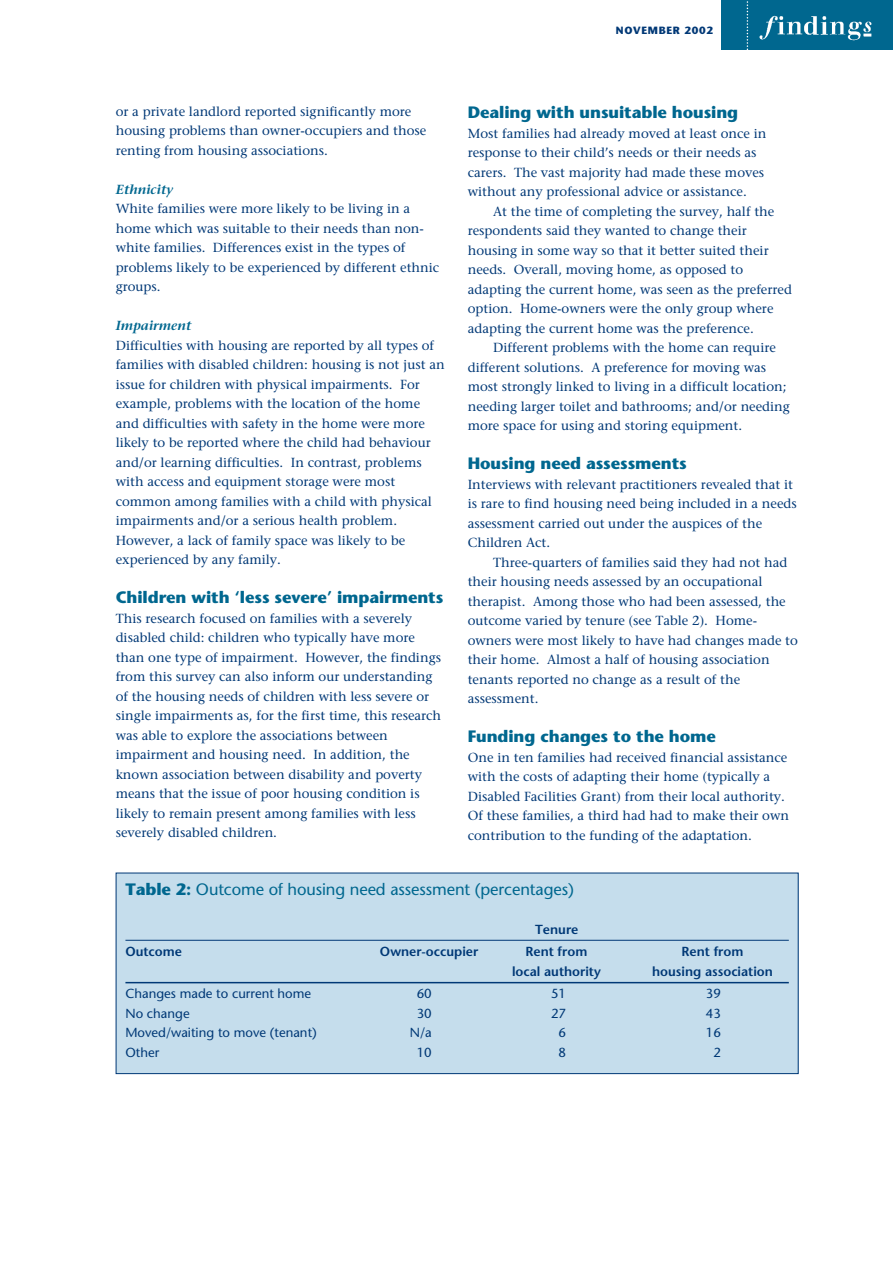
<style>
.page{position:relative;width:893px;height:1263px;background:#fff}
.page>*{position:absolute;margin:0;border:0;box-sizing:border-box;transform-origin:0 0}
.t1{font:700 16.5px "Stone Sans";letter-spacing:-.005em;color:#00678f}
.t2{font:16.5px "Stone Sans";letter-spacing:-.005em;color:#00678f}
.t3{font:13.2px/19.5px "Stone Serif";color:#003876}
.t4{font:13.2px "Stone Sans";color:#003876}
.t5{font:600 13.2px "Stone Sans";color:#003876}
.t6{font:italic 600 13.2px "Stone Serif";color:#00678f}
.t7{font:700 10.5px "Stone Sans";letter-spacing:.065em;color:#003876}
.s1{font-weight:700}
</style>
<div class="page">
<div style="left:722px;top:0;width:170px;height:50px;background:#00678f"></div>
<img style="left:748px;top:11px;width:124px;height:39px">
<svg style="left:746px;top:1px;width:2px;height:49px"></svg>
<div style="left:116px;top:873px;width:682px;height:201px;background:#c5ddec"></div>
<hr style="left:125px;top:940px;width:663px;height:1px;background:#003876">
<hr style="left:125px;top:982px;width:663px;height:1px;background:#003876">
<div style="left:116px;top:873px;width:682px;height:201px;border:1px solid #003876"></div>
<p class="t7" style="left:616px;top:26px;width:99px">NOVEMBER 2002</p>
<p class="t3" style="left:116px;top:103px;width:312px">or a private landlord reported significantly more housing problems than owner-occupiers and those renting from housing associations.</p>
<p class="t6" style="left:116px;top:184px;width:59px">Ethnicity</p>
<p class="t3" style="left:116px;top:200px;width:325px">White families were more likely to be living in a home which was suitable to their needs than non&shy;white families. Differences exist in the types of problems likely to be experienced by different ethnic groups.</p>
<p class="t6" style="left:116px;top:321px;width:77px">Impairment</p>
<p class="t3" style="left:116px;top:337px;width:330px">Difficulties with housing are reported by all types of families with disabled children: housing is not just an issue for children with physical impairments. For example, problems with the location of the home and difficulties with safety in the home were more likely to be reported where the child had behaviour and/or learning difficulties. In contrast, problems with access and equipment storage were most common among families with a child with physical impairments and/or a serious health problem.<br>However, a lack of family space was likely to be experienced by any family.</p>
<p class="t1" style="left:116px;top:591px;width:329px">Children with ‘less severe’ impairments</p>
<p class="t3" style="left:116px;top:610px;width:327px">This research focused on families with a severely disabled child: children who typically have more than one type of impairment. However, the findings from this survey can also inform our understanding of the housing needs of children with less severe or single impairments as, for the first time, this research was able to explore the associations between impairment and housing need. In addition, the known association between disability and poverty means that the issue of poor housing condition is likely to remain present among families with less severely disabled children.</p>
<p class="t1" style="left:467px;top:106px;width:272px">Dealing with unsuitable housing</p>
<p class="t3" style="left:467px;top:125px;width:300px">Most families had already moved at least once in response to their child’s needs or their needs as carers. The vast majority had made these moves without any professional advice or assistance.</p>
<p class="t3" style="left:467px;top:203px;width:326px;text-indent:26px">At the time of completing the survey, half the respondents said they wanted to change their housing in some way so that it better suited their needs. Overall, moving home, as opposed to adapting the current home, was seen as the preferred option. Home-owners were the only group where adapting the current home was the preference.</p>
<p class="t3" style="left:467px;top:339px;width:324px;text-indent:26px">Different problems with the home can require different solutions. A preference for moving was most strongly linked to living in a difficult location; needing larger toilet and bathrooms; and/or needing more space for using and storing equipment.</p>
<p class="t1" style="left:467px;top:457px;width:220px">Housing need assessments</p>
<p class="t3" style="left:467px;top:476px;width:330px">Interviews with relevant practitioners revealed that it is rare to find housing need being included in a needs assessment carried out under the auspices of the Children Act.</p>
<p class="t3" style="left:467px;top:554px;width:332px;text-indent:26px">Three-quarters of families said they had not had their housing needs assessed by an occupational therapist. Among those who had been assessed, the outcome varied by tenure (see Table 2). Home&shy;owners were most likely to have had changes made to their home. Almost a half of housing association tenants reported no change as a result of the assessment.</p>
<p class="t1" style="left:467px;top:730px;width:250px">Funding changes to the home</p>
<p class="t3" style="left:467px;top:749px;width:323px">One in ten families had received financial assistance with the costs of adapting their home (typically a Disabled Facilities Grant) from their local authority.<br>Of these families, a third had had to make their own contribution to the funding of the adaptation.</p>
<p class="t2" style="left:125px;top:882px;width:450px"><span class="s1">Table 2:</span> Outcome of housing need assessment (percentages)</p>
<p class="t5" style="left:535px;top:924px;width:45px">Tenure</p>
<p class="t5" style="left:125px;top:946px;width:58px">Outcome</p>
<p class="t5" style="left:380px;top:946px;width:100px">Owner-occupier</p>
<p class="t5" style="left:525px;top:946px;width:63px">Rent from</p>
<p class="t5" style="left:681px;top:946px;width:63px">Rent from</p>
<p class="t5" style="left:512px;top:966px;width:90px">local authority</p>
<p class="t5" style="left:652px;top:966px;width:122px">housing association</p>
<p class="t4" style="left:125px;top:988px;width:187px">Changes made to current home</p>
<p class="t4" style="left:416px;top:988px;width:17px">60</p>
<p class="t4" style="left:551px;top:988px;width:17px">51</p>
<p class="t4" style="left:706px;top:988px;width:17px">39</p>
<p class="t4" style="left:125px;top:1008px;width:66px">No change</p>
<p class="t4" style="left:416px;top:1008px;width:17px">30</p>
<p class="t4" style="left:551px;top:1008px;width:17px">27</p>
<p class="t4" style="left:706px;top:1008px;width:17px">43</p>
<p class="t4" style="left:125px;top:1027px;width:193px">Moved/waiting to move (tenant)</p>
<p class="t4" style="left:410px;top:1027px;width:23px">N/a</p>
<p class="t4" style="left:558px;top:1027px;width:9px">6</p>
<p class="t4" style="left:706px;top:1027px;width:17px">16</p>
<p class="t4" style="left:125px;top:1047px;width:35px">Other</p>
<p class="t4" style="left:416px;top:1047px;width:17px">10</p>
<p class="t4" style="left:558px;top:1047px;width:9px">8</p>
<p class="t4" style="left:713px;top:1047px;width:9px">2</p>
</div>
